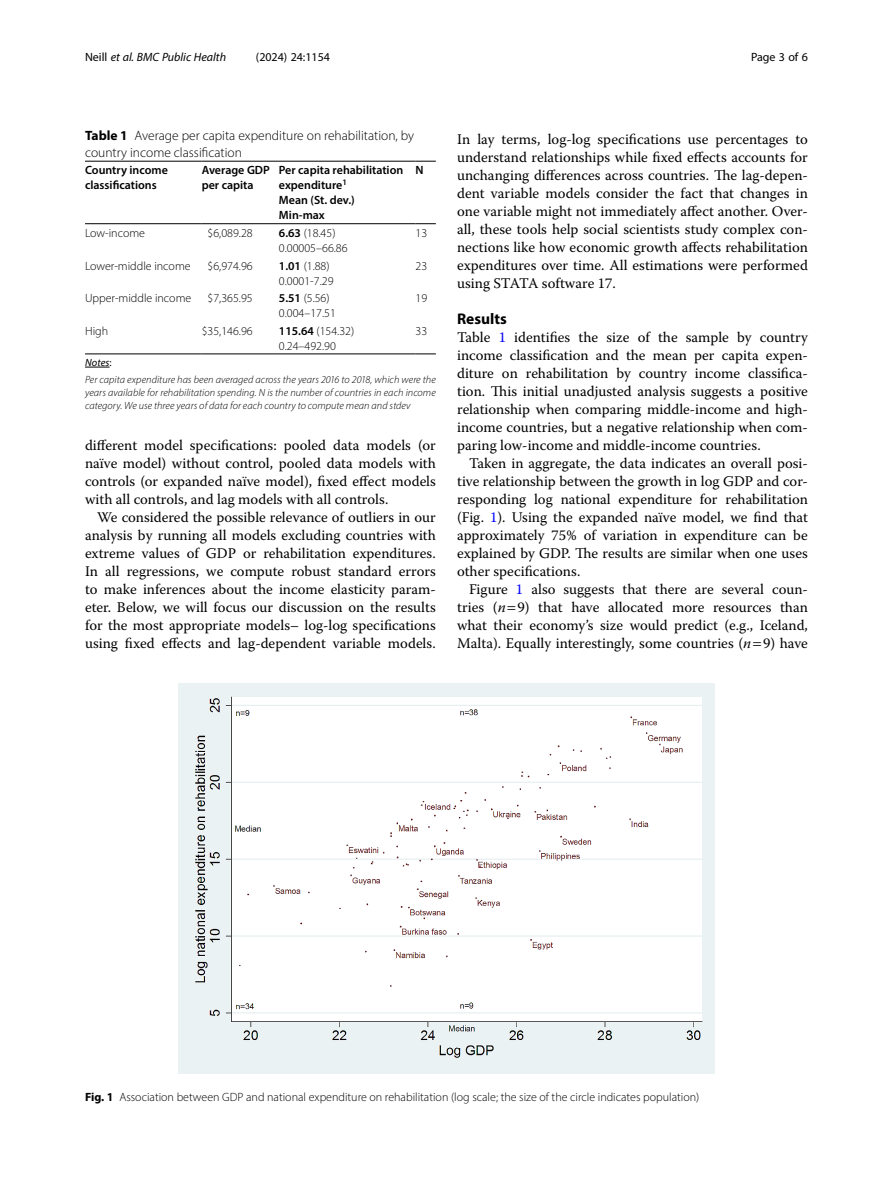
<style>
.page{position:relative;width:893px;height:1191px;background:#fff}
.page>*{position:absolute;margin:0;border:0;box-sizing:border-box;transform-origin:0 0}
.Head_1{font:700 15.45px "Myriad Pro";color:#000}
.Body_Text_Indent{font:14.7px/18px "Warnock Pro";color:#000;text-align:justify}
.Body_Text{font:14.7px/18px "Warnock Pro";color:#000;text-align:justify}
.Table_Caption{font:300 13.5px/16.5px "Myriad Pro";color:#000}
.Table_Body{font:300 12px "Myriad Pro";color:#000}
.Figure_Caption{font:300 12px "Myriad Pro";color:#000}
.Table_Head{font:600 12px/15px "Myriad Pro";color:#000}
.t1{font:italic 12px "Myriad Pro";color:#000}
.t2{font:12px "Myriad Pro";color:#000}
.Table_Footnote{font:italic 300 10.5px/12.8px "Myriad Pro";letter-spacing:.005em;color:#000;text-align:justify}
.Table_Footnote-2{font:italic 10.5px "Myriad Pro";letter-spacing:.01em;color:#000}
.s1{font-style:normal}
.s2{font-weight:700}
.s3{font-weight:600}
.s4{color:#00f}
.s5{font-style:italic}
</style>
<div class="page">
<hr style="left:85px;top:223px;width:117px;height:1px;background:#000">
<hr style="left:202px;top:161px;width:77px;height:1px;background:#000">
<hr style="left:202px;top:223px;width:77px;height:1px;background:#000">
<hr style="left:279px;top:161px;width:137px;height:1px;background:#000">
<hr style="left:279px;top:223px;width:137px;height:1px;background:#000">
<svg style="left:416px;top:161px;width:20px;height:1px"></svg>
<svg style="left:416px;top:223px;width:20px;height:1px"></svg>
<hr style="left:202px;top:354px;width:77px;height:1px;background:#000">
<hr style="left:279px;top:354px;width:137px;height:1px;background:#000">
<svg style="left:416px;top:354px;width:20px;height:1px"></svg>
<hr style="left:85px;top:354px;width:117px;height:1px;background:#000">
<hr style="left:85px;top:161px;width:117px;height:1px;background:#000">
<svg style="left:85px;top:367px;width:25px;height:1px"></svg>
<img style="left:178px;top:684px;width:536px;height:390px">
<p class="t1" style="left:85px;top:50px;width:143px"><span class="s1">Neill</span> et al. BMC Public Health</p>
<p class="t2" style="left:256px;top:50px;width:76px">(2024) 24:1154</p>
<p class="t2" style="left:751px;top:50px;width:58px">Page 3 of 6</p>
<p class="Table_Caption" style="left:85px;top:128px;width:331px"><span class="s2">Table 1</span> Average per capita expenditure on rehabilitation, by country income classification</p>
<p class="Table_Head" style="left:85px;top:163px;width:84px">Country income classifications</p>
<p class="Table_Head" style="left:202px;top:163px;width:70px">Average GDP per capita</p>
<p class="Table_Head" style="left:279px;top:163px;width:126px">Per capita rehabilitation expenditure<sup>1</sup></p>
<p class="Table_Head" style="left:279px;top:193px;width:78px">Mean (St. dev.)</p>
<p class="Table_Head" style="left:279px;top:208px;width:47px">Min-max</p>
<p class="Table_Head" style="left:416px;top:163px;width:10px">N</p>
<p class="Table_Body" style="left:85px;top:226px;width:62px">Low-income</p>
<p class="Table_Body" style="left:208px;top:226px;width:47px">$6,089.28</p>
<p class="Table_Body" style="left:279px;top:226px;width:58px"><span class="s3">6.63</span> (18.45)</p>
<p class="Table_Body" style="left:279px;top:241px;width:70px">0.00005–66.86</p>
<p class="Table_Body" style="left:416px;top:226px;width:13px">13</p>
<p class="Table_Body" style="left:85px;top:258px;width:107px">Lower-middle income</p>
<p class="Table_Body" style="left:208px;top:258px;width:47px">$6,974.96</p>
<p class="Table_Body" style="left:279px;top:258px;width:52px"><span class="s3">1.01</span> (1.88)</p>
<p class="Table_Body" style="left:279px;top:273px;width:56px">0.0001-7.29</p>
<p class="Table_Body" style="left:416px;top:258px;width:13px">23</p>
<p class="Table_Body" style="left:85px;top:291px;width:108px">Upper-middle income</p>
<p class="Table_Body" style="left:208px;top:291px;width:47px">$7,365.95</p>
<p class="Table_Body" style="left:279px;top:291px;width:52px"><span class="s3">5.51</span> (5.56)</p>
<p class="Table_Body" style="left:279px;top:306px;width:59px">0.004–17.51</p>
<p class="Table_Body" style="left:416px;top:291px;width:13px">19</p>
<p class="Table_Body" style="left:85px;top:323px;width:25px">High</p>
<p class="Table_Body" style="left:202px;top:323px;width:53px">$35,146.96</p>
<p class="Table_Body" style="left:279px;top:323px;width:77px"><span class="s3">115.64</span> (154.32)</p>
<p class="Table_Body" style="left:279px;top:338px;width:59px">0.24–492.90</p>
<p class="Table_Body" style="left:416px;top:323px;width:13px">33</p>
<p class="Table_Footnote-2" style="left:85px;top:356px;width:28px">Notes<span class="s1">:</span></p>
<p class="Table_Footnote" style="left:85px;top:373px;width:352px">Per capita expenditure has been averaged across the years 2016 to 2018, which were the years available for rehabilitation spending. N is the number of countries in each income category. We use three years of data for each country to compute mean and stdev</p>
<p class="Body_Text_Indent" style="left:85px;top:436px;width:352px">different model specifications: pooled data models (or naïve model) without control, pooled data models with controls (or expanded naïve model), fixed effect models with all controls, and lag models with all controls.</p>
<p class="Body_Text_Indent" style="left:85px;top:508px;width:352px;text-indent:12px">We considered the possible relevance of outliers in our analysis by running all models excluding countries with extreme values of GDP or rehabilitation expenditures.<br>In all regressions, we compute robust standard errors to make inferences about the income elasticity param&shy;eter. Below, we will focus our discussion on the results for the most appropriate models– log-log specifications using fixed effects and lag-dependent variable models.</p>
<p class="Body_Text_Indent" style="left:457px;top:130px;width:352px">In lay terms, log-log specifications use percentages to understand relationships while fixed effects accounts for unchanging differences across countries. The lag-depen&shy;dent variable models consider the fact that changes in one variable might not immediately affect another. Over&shy;all, these tools help social scientists study complex con&shy;nections like how economic growth affects rehabilitation expenditures over time. All estimations were performed using STATA software 17.</p>
<p class="Head_1" style="left:457px;top:309px;width:51px">Results</p>
<p class="Body_Text" style="left:457px;top:328px;width:352px">Table <span class="s4">1</span> identifies the size of the sample by country income classification and the mean per capita expen&shy;diture on rehabilitation by country income classifica&shy;tion. This initial unadjusted analysis suggests a positive relationship when comparing middle-income and high&shy;income countries, but a negative relationship when com&shy;paring low-income and middle-income countries.</p>
<p class="Body_Text_Indent" style="left:457px;top:454px;width:352px;text-indent:12px">Taken in aggregate, the data indicates an overall posi&shy;tive relationship between the growth in log GDP and cor&shy;responding log national expenditure for rehabilitation (Fig. <span class="s4">1</span>). Using the expanded naïve model, we find that approximately 75% of variation in expenditure can be explained by GDP. The results are similar when one uses other specifications.</p>
<p class="Body_Text_Indent" style="left:457px;top:580px;width:352px;text-indent:12px">Figure <span class="s4">1</span> also suggests that there are several coun&shy;tries (<span class="s5">n</span> 9) that have allocated more resources than what their economy’s size would predict (e.g., Iceland, Malta). Equally interestingly, some countries (<span class="s5">n</span> 9) have</p>
<p class="Figure_Caption" style="left:85px;top:1089px;width:616px"><span class="s2">Fig. 1</span> Association between GDP and national expenditure on rehabilitation (log scale; the size of the circle indicates population)</p>
</div>
